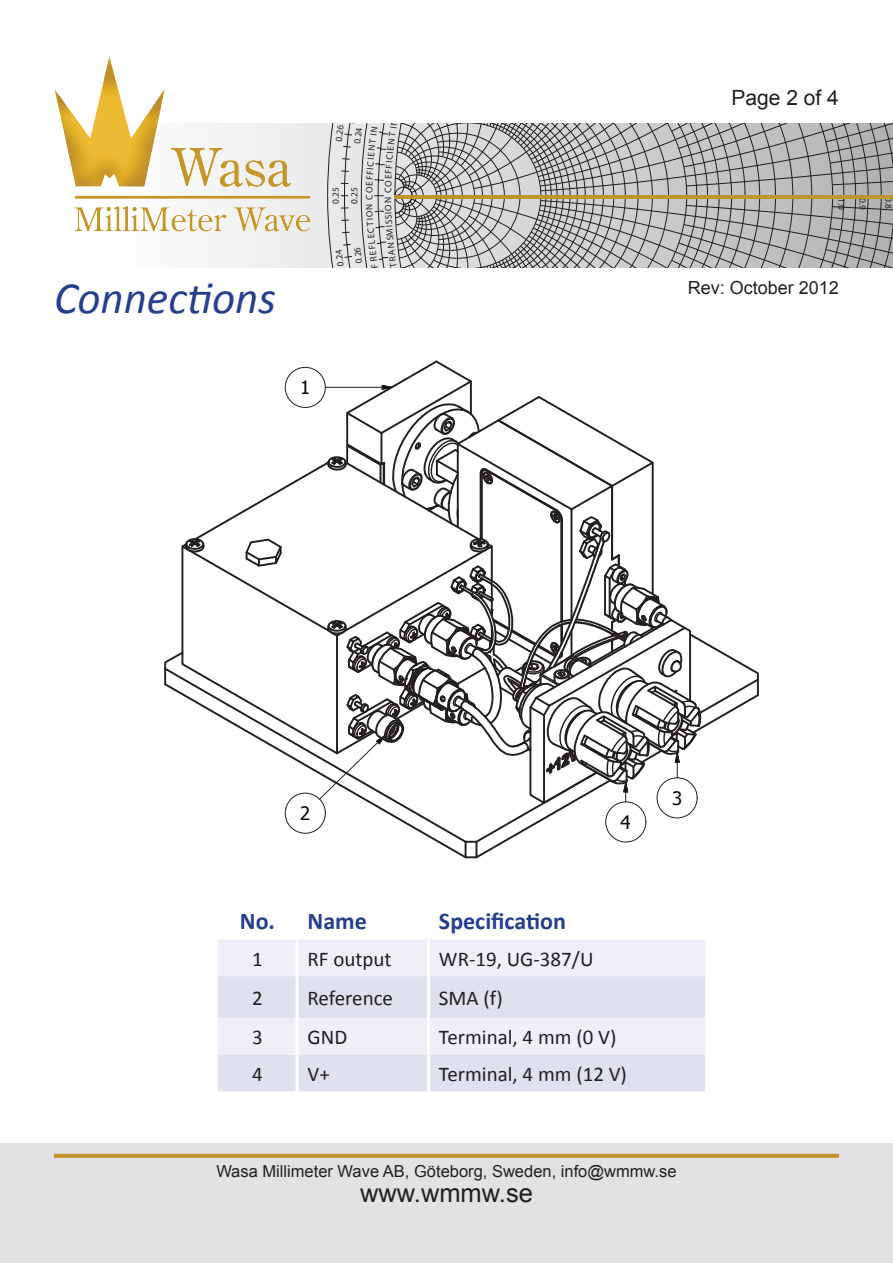
<style>
.page{position:relative;width:893px;height:1263px;background:#fff}
.page>*{position:absolute;margin:0;border:0;box-sizing:border-box;transform-origin:0 0}
.t1{font:italic 45px "Calibri";color:#253f8e}
.t2{font:25.5px "Arial";color:#231f20}
.t3{font:700 24px "Calibri";color:#253f8e}
.t4{font:21px "Calibri";color:#231f20}
.t5{font:21px "Arial";color:#231f20}
.t6{font:18.45px "Tahoma";color:#040503}
.t7{font:18px "Arial";color:#231f20}
.t8{font:16.5px "Arial";color:#231f20}
.t9{font:9.3px "Myriad";color:#231f20}
</style>
<div class="page">
<div style="left:0;top:1143px;width:893px;height:120px;background:#e1e2e4"></div>
<div style="left:119px;top:124px;width:774px;height:144px;background:#f1f1f2"></div>
<svg style="left:327px;top:124px;width:58px;height:144px"></svg>
<img style="left:54px;top:56px;width:258px;height:181px">
<svg style="left:54px;top:1154px;width:785px;height:4px;background:#c39533"></svg>
<svg style="left:164px;top:360px;width:595px;height:499px"></svg>
<div style="left:657px;top:777px;width:41px;height:41px;border:1px solid #231f20;border-radius:50%"></div>
<div style="left:218px;top:940px;width:487px;height:36px;background:#eff0f7"></div>
<svg style="left:218px;top:976px;width:487px;height:115px;fill:#e0e1ee"></svg>
<hr style="left:296px;top:976px;width:3px;height:42px;background:#fff">
<hr style="left:427px;top:976px;width:3px;height:42px;background:#fff">
<hr style="left:296px;top:1018px;width:3px;height:36px;background:#fff">
<hr style="left:427px;top:1018px;width:3px;height:36px;background:#fff">
<hr style="left:296px;top:1054px;width:3px;height:37px;background:#fff">
<hr style="left:427px;top:1054px;width:3px;height:37px;background:#fff">
<hr style="left:296px;top:939px;width:3px;height:37px;background:#fff">
<hr style="left:427px;top:939px;width:3px;height:37px;background:#fff">
<svg style="left:385px;top:123px;width:508px;height:145px;background:#adacaa"></svg>
<svg style="left:366px;top:204px;width:12px;height:64px"></svg>
<svg style="left:366px;top:126px;width:12px;height:67px"></svg>
<h1 class="t1" style="left:54px;top:268px;width:223px">Connections</h1>
<p class="t9" style="left:334px;top:141px;width:18px;rotate:-83deg">0.26</p>
<p class="t9" style="left:353px;top:143px;width:18px;rotate:-83deg">0.24</p>
<p class="t9" style="left:331px;top:204px;width:18px;rotate:-90deg">0.25</p>
<p class="t9" style="left:350px;top:204px;width:18px;rotate:-90deg">0.25</p>
<p class="t9" style="left:365px;top:200px;width:7px;rotate:-90deg">C</p>
<p class="t9" style="left:336px;top:267px;width:18px;rotate:-97deg">02. 4</p>
<p class="t9" style="left:355px;top:264px;width:18px;rotate:-97deg">02. 6</p>
<p class="t6" style="left:300px;top:375px;width:12px">1</p>
<p class="t5" style="left:731px;top:84px;width:109px">Page 2 of 4</p>
<p class="t9" style="left:846px;top:198px;width:13px;rotate:90deg">1.0</p>
<p class="t9" style="left:867px;top:198px;width:13px;rotate:90deg">0.9</p>
<p class="t9" style="left:893px;top:197px;width:13px;rotate:90deg">0.8</p>
<p class="t7" style="left:688px;top:276px;width:153px">Rev: October 2012</p>
<p class="t6" style="left:300px;top:801px;width:12px">2</p>
<p class="t6" style="left:621px;top:809px;width:12px">4</p>
<p class="t3" style="left:240px;top:906px;width:128px">No. Name</p>
<p class="t3" style="left:439px;top:906px;width:128px">Specification</p>
<p class="t4" style="left:252px;top:945px;width:12px">1</p>
<p class="t4" style="left:308px;top:945px;width:85px">RF output</p>
<p class="t4" style="left:439px;top:945px;width:156px">WR-19, UG-387/U</p>
<p class="t4" style="left:252px;top:985px;width:12px">2</p>
<p class="t4" style="left:308px;top:985px;width:87px">Reference</p>
<p class="t4" style="left:439px;top:985px;width:65px">SMA (f)</p>
<p class="t4" style="left:252px;top:1024px;width:12px">3</p>
<p class="t4" style="left:308px;top:1024px;width:41px">GND</p>
<p class="t4" style="left:439px;top:1024px;width:179px">Terminal, 4 mm (0 V)</p>
<p class="t4" style="left:252px;top:1060px;width:12px">4</p>
<p class="t4" style="left:308px;top:1060px;width:24px">V+</p>
<p class="t4" style="left:439px;top:1060px;width:190px">Terminal, 4 mm (12 V)</p>
<p class="t6" style="left:672px;top:786px;width:12px">3</p>
<p class="t8" style="left:216px;top:1160px;width:462px">Wasa Millimeter Wave AB, Göteborg, Sweden, info@wmmw.se</p>
<p class="t2" style="left:360px;top:1177px;width:174px">www.wmmw.se</p>
</div>
